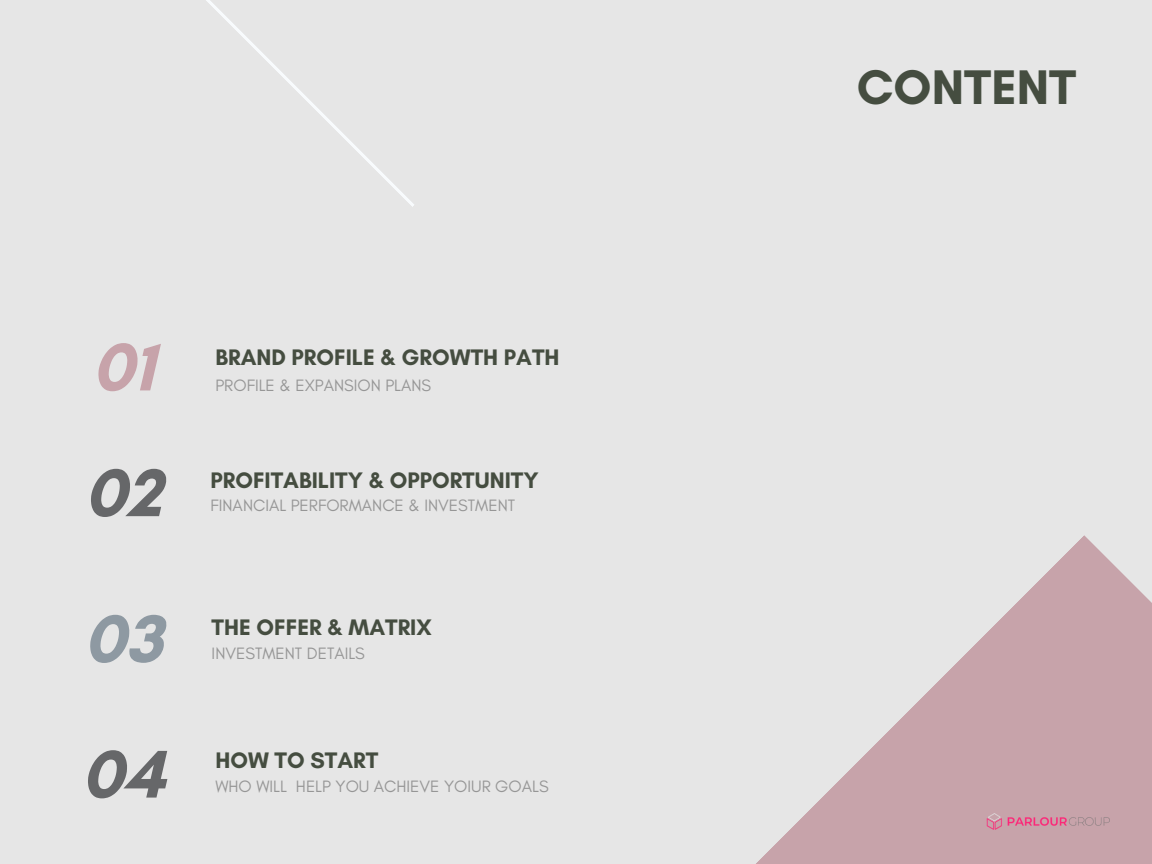
<style>
.page{position:relative;width:1152px;height:864px;background:#e6e6e6}
.page>*{position:absolute;margin:0;border:0;box-sizing:border-box;transform-origin:0 0}
.t1{font:700 68.7px "Glacial Indifference";color:#666769}
.t2{font:700 68.7px "Glacial Indifference";color:#c7a3aa}
.t3{font:700 68.7px "Glacial Indifference";color:#8e99a2}
.t4{font:700 49.5px "Glacial Indifference";color:#454d40}
.t5{font:700 22.95px "Glacial Indifference";color:#454d40}
.t6{font:16.8px "Glacial Indifference";color:#969696}
</style>
<div class="page">
<svg style="left:724px;top:535px;width:428px;height:329px;background:#d6c3c7"></svg>
<div style="left:88px;top:0;width:327px;height:207px;background:#e6e6e6"></div>
<img style="left:975px;top:810px;width:141px;height:26px">
<h2 class="t2" style="left:92px;top:325px;width:64px">01</h2>
<p class="t1" style="left:84px;top:451px;width:79px">02</p>
<h2 class="t3" style="left:83px;top:597px;width:81px">03</h2>
<p class="t1" style="left:81px;top:732px;width:85px">04</p>
<p class="t5" style="left:215px;top:343px;width:346px">BRAND PROFILE &amp; GROWTH PATH</p>
<p class="t6" style="left:215px;top:375px;width:217px">PROFILE &amp; EXPANSION PLANS</p>
<h2 class="t5" style="left:211px;top:467px;width:330px">PROFITABILITY &amp; OPPORTUNITY</h2>
<p class="t6" style="left:211px;top:495px;width:306px">FINANCIAL PERFORMANCE &amp; INVESTMENT</p>
<h2 class="t5" style="left:212px;top:614px;width:222px">THE OFFER &amp; MATRIX</h2>
<p class="t6" style="left:212px;top:643px;width:155px">INVESTMENT DETAILS</p>
<p class="t5" style="left:215px;top:747px;width:164px">HOW TO START</p>
<p class="t6" style="left:215px;top:776px;width:335px">WHO WILL HELP YOU ACHIEVE YOIUR GOALS</p>
<h1 class="t4" style="left:857px;top:57px;width:221px">CONTENT</h1>
</div>
